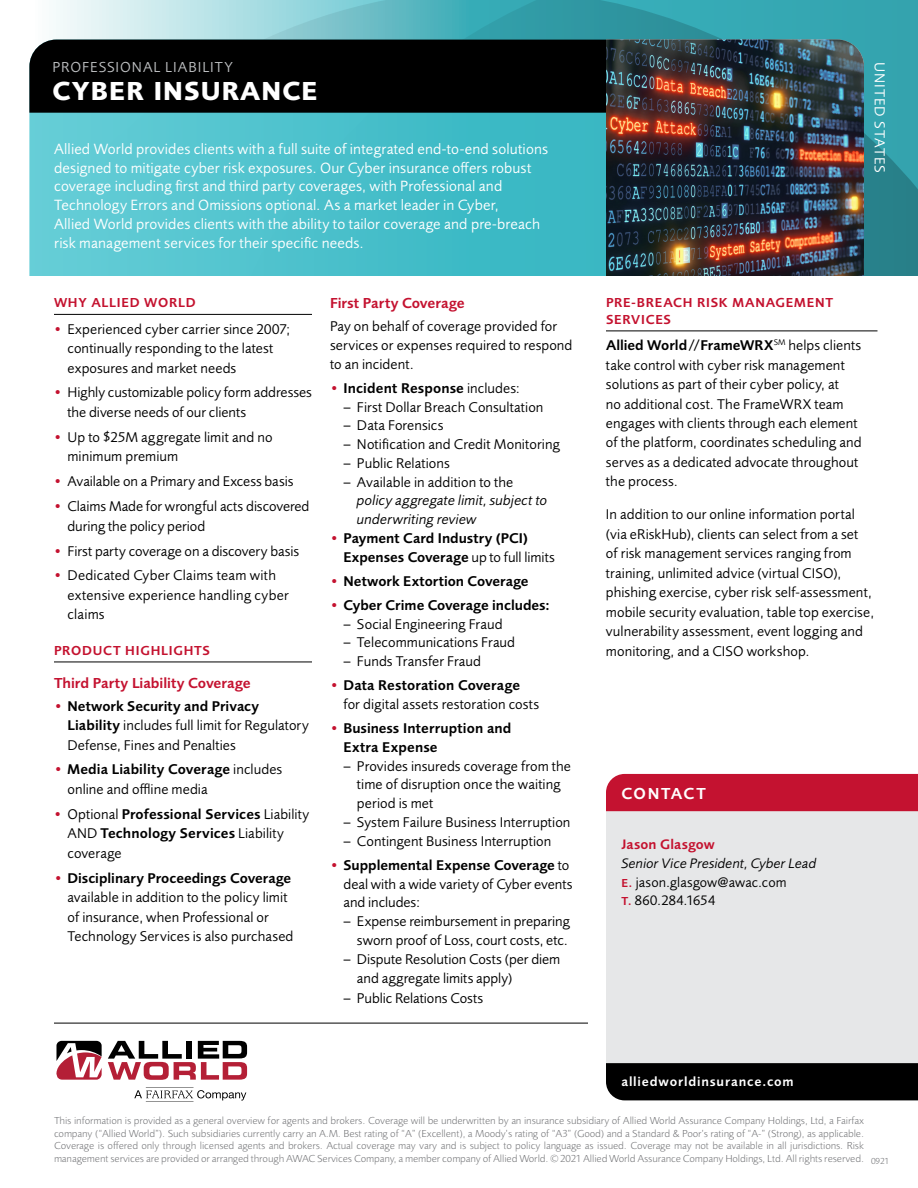
<style>
.page{position:relative;width:918px;height:1188px;background:#fff}
.page>*{position:absolute;margin:0;border:0;box-sizing:border-box;transform-origin:0 0}
.t1{font:700 27px "Foundry Sans";letter-spacing:.04em;color:#fff}
.t2{font:600 16.5px "Foundry Sans";letter-spacing:.09em;color:#fff}
.t3{font:15.3px/18.8px "Foundry Sans";letter-spacing:.01em;color:#fff}
.t4{font:600 15px "Foundry Sans";color:#c41230}
.t5{font:15px "Foundry Sans";letter-spacing:.06em;color:#bcbec0}
.t6{font:15px "Foundry Sans";letter-spacing:.06em;color:#fff}
.t7{font:14.7px/19.5px "Foundry Sans";letter-spacing:.005em;color:#000}
.t8{font:600 14.7px/19.5px "Foundry Sans";letter-spacing:.005em;color:#000}
.t9{font:italic 14.7px/18.8px "Foundry Sans";letter-spacing:.005em;color:#000}
.t10{font:14.25px/18.8px "Foundry Sans";letter-spacing:.01em;color:#000}
.t11{font:600 14.25px "Foundry Sans";letter-spacing:.01em;color:#c4122f}
.t12{font:600 13.5px/16.5px "Foundry Sans";letter-spacing:.055em;color:#c4122f}
.t13{font:600 13.5px "Foundry Sans";letter-spacing:.06em;color:#fff}
.t14{font:300 10.5px/12.8px "Foundry Sans";color:#6d6e71}
.s1{color:#c41230}
.s2{font-weight:600;color:#c41230}
.s3{font-weight:600}
.s4{font-weight:400;color:#c41230}
.s5{font-weight:400}
.s6{font-style:italic}
.s7{font-weight:600;font-size:12px;color:#c41230}
</style>
<div class="page">
<svg style="left:190px;top:0;width:728px;height:276px;background:#46a6b0"></svg>
<svg style="left:29px;top:113px;width:577px;height:163px;background:#4cc1cc"></svg>
<img style="left:606px;top:39px;width:258px;height:237px">
<div style="left:29px;top:40px;width:577px;height:73px;background:#000"></div>
<hr style="left:606px;top:331px;width:272px;height:1px;background:#000">
<hr style="left:54px;top:314px;width:258px;height:1px;background:#000">
<hr style="left:54px;top:662px;width:258px;height:1px;background:#000">
<div style="left:606px;top:809px;width:312px;height:264px;background:#e6e7e8"></div>
<div style="left:606px;top:774px;width:312px;height:37px;background:#c41230"></div>
<div style="left:606px;top:1063px;width:312px;height:37px;background:#000"></div>
<hr style="left:54px;top:1023px;width:534px;height:1px;background:#000">
<svg style="left:108px;top:1041px;width:139px;height:39px"></svg>
<svg style="left:55px;top:1039px;width:48px;height:42px"></svg>
<svg style="left:56px;top:1041px;width:46px;height:39px"></svg>
<svg style="left:134px;top:1087px;width:112px;height:15px"></svg>
<p class="t5" style="left:53px;top:59px;width:182px">PROFESSIONAL LIABILITY</p>
<p class="t6" style="left:888px;top:62px;width:112px;rotate:90deg">UNITED STATES</p>
<h1 class="t1" style="left:53px;top:75px;width:267px">CYBER INSURANCE</h1>
<p class="t3" style="left:54px;top:140px;width:495px">Allied World provides clients with a full suite of integrated end-to-end solutions designed to mitigate cyber risk exposures. Our Cyber insurance offers robust coverage including first and third party coverages, with Professional and Technology Errors and Omissions optional. As a market leader in Cyber,<br>Allied World provides clients with the ability to tailor coverage and pre-breach risk management services for their specific needs.</p>
<p class="t12" style="left:54px;top:295px;width:143px">WHY ALLIED WORLD</p>
<p class="t7" style="left:67px;top:319px;width:224px;text-indent:-13px"><span class="s1">•</span> Experienced cyber carrier since 2007; continually responding to the latest exposures and market needs</p>
<p class="t7" style="left:67px;top:383px;width:246px;text-indent:-13px"><span class="s1">•</span> Highly customizable policy form addresses the diverse needs of our clients</p>
<p class="t7" style="left:67px;top:427px;width:207px;text-indent:-13px"><span class="s1">•</span> Up to $25M aggregate limit and no minimum premium</p>
<p class="t7" style="left:54px;top:472px;width:241px"><span class="s1">•</span> Available on a Primary and Excess basis</p>
<p class="t7" style="left:67px;top:497px;width:244px;text-indent:-13px"><span class="s1">•</span> Claims Made for wrongful acts discovered during the policy period</p>
<p class="t7" style="left:54px;top:541px;width:247px"><span class="s1">•</span> First party coverage on a discovery basis</p>
<p class="t7" style="left:67px;top:566px;width:223px;text-indent:-13px"><span class="s1">•</span> Dedicated Cyber Claims team with extensive experience handling cyber claims</p>
<p class="t12" style="left:54px;top:642px;width:158px">PRODUCT HIGHLIGHTS</p>
<p class="t4" style="left:54px;top:674px;width:198px">Third Party Liability Coverage</p>
<p class="t7" style="left:67px;top:696px;width:243px;text-indent:-13px"><span class="s2">•</span> <span class="s3">Network Security and Privacy<br>Liability</span> includes full limit for Regulatory<br>Defense, Fines and Penalties</p>
<p class="t7" style="left:67px;top:760px;width:216px;text-indent:-13px"><span class="s2">•</span> <span class="s3">Media Liability Coverage</span> includes online and offline media</p>
<p class="t8" style="left:67px;top:804px;width:243px;text-indent:-13px"><span class="s4">•</span> <span class="s5">Optional</span> Professional Services <span class="s5">Liability<br>AND</span> Technology Services <span class="s5">Liability coverage</span></p>
<p class="t7" style="left:67px;top:868px;width:228px;text-indent:-13px"><span class="s2">•</span> <span class="s3">Disciplinary Proceedings Coverage </span>available in addition to the policy limit of insurance, when Professional or Technology Services is also purchased</p>
<p class="t4" style="left:330px;top:295px;width:136px">First Party Coverage</p>
<p class="t7" style="left:330px;top:317px;width:244px;line-height:18.8px">Pay on behalf of coverage provided for services or expenses required to respond to an incident.</p>
<p class="t7" style="left:343px;top:379px;width:218px;line-height:18.8px;text-indent:-13px"><span class="s2">•</span> <span class="s3">Incident Response</span> includes:<br>− First Dollar Breach Consultation<br>− Data Forensics<br>− Notification and Credit Monitoring − Public Relations<br>− Available in addition to the</p>
<p class="t9" style="left:357px;top:491px;width:192px">policy aggregate limit, subject to underwriting review</p>
<p class="t8" style="left:343px;top:529px;width:213px;line-height:18.8px;text-indent:-13px"><span class="s1">•</span> Payment Card Industry (PCI)<br>Expenses Coverage <span class="s5">up to full limits</span></p>
<p class="t8" style="left:330px;top:571px;width:200px"><span class="s1">•</span> Network Extortion Coverage</p>
<p class="t7" style="left:343px;top:596px;width:208px;line-height:18.8px;text-indent:-13px"><span class="s2">•</span> <span class="s3">Cyber Crime Coverage includes: </span>− Social Engineering Fraud<br>− Telecommunications Fraud<br>− Funds Transfer Fraud</p>
<p class="t7" style="left:343px;top:676px;width:197px;line-height:18.8px;text-indent:-13px"><span class="s2">•</span> <span class="s3">Data Restoration Coverage </span>for digital assets restoration costs</p>
<p class="t8" style="left:343px;top:719px;width:169px;line-height:18.8px;text-indent:-13px"><span class="s1">•</span> Business Interruption and<br>Extra Expense</p>
<p class="t7" style="left:343px;top:756px;width:229px">− Provides insureds coverage from the</p>
<p class="t7" style="left:357px;top:775px;width:205px">time of disruption once the waiting</p>
<p class="t7" style="left:357px;top:794px;width:78px">period is met</p>
<p class="t7" style="left:343px;top:813px;width:229px">− System Failure Business Interruption</p>
<p class="t7" style="left:343px;top:831px;width:209px">− Contingent Business Interruption</p>
<p class="t8" style="left:330px;top:855px;width:241px"><span class="s1">•</span> Supplemental Expense Coverage <span class="s5">to</span></p>
<p class="t7" style="left:343px;top:874px;width:231px">deal with a wide variety of Cyber events</p>
<p class="t7" style="left:343px;top:893px;width:78px">and includes:</p>
<p class="t7" style="left:343px;top:912px;width:228px">− Expense reimbursement in preparing</p>
<p class="t7" style="left:357px;top:930px;width:212px">sworn proof of Loss, court costs, etc.</p>
<p class="t7" style="left:343px;top:949px;width:218px">− Dispute Resolution Costs (per diem</p>
<p class="t7" style="left:357px;top:969px;width:157px">and aggregate limits apply)</p>
<p class="t7" style="left:343px;top:988px;width:141px">− Public Relations Costs</p>
<p class="t12" style="left:606px;top:295px;width:229px">PRE-BREACH RISK MANAGEMENT<br>SERVICES</p>
<p class="t7" style="left:606px;top:336px;width:257px"><span class="s3">Allied World//FrameWRX</span><sup>SM</sup> helps clients take control with cyber risk management solutions as part of their cyber policy, at<br>no additional cost. The FrameWRX team engages with clients through each element of the platform, coordinates scheduling and serves as a dedicated advocate throughout the process.</p>
<p class="t7" style="left:606px;top:505px;width:270px">In addition to our online information portal (via eRiskHub), clients can select from a set<br>of risk management services ranging from training, unlimited advice (virtual CISO), phishing exercise, cyber risk self-assessment, mobile security evaluation, table top exercise, vulnerability assessment, event logging and monitoring, and a CISO workshop.</p>
<p class="t2" style="left:621px;top:784px;width:86px">CONTACT</p>
<p class="t11" style="left:621px;top:836px;width:95px">Jason Glasgow</p>
<p class="t10" style="left:621px;top:854px;width:197px"><span class="s6">Senior Vice President, Cyber Lead<br></span><span class="s7">E.</span> jason.glasgow@awac.com<br><span class="s7">T.</span> 860.284.1654</p>
<p class="t13" style="left:621px;top:1074px;width:174px">alliedworldinsurance.com</p>
<p class="t14" style="left:54px;top:1114px;width:837px">This information is provided as a general overview for agents and brokers. Coverage will be underwritten by an insurance subsidiary of Allied World Assurance Company Holdings, Ltd, a Fairfax company (“Allied World”). Such subsidiaries currently carry an A.M. Best rating of “A” (Excellent), a Moody’s rating of “A3” (Good) and a Standard &amp; Poor’s rating of “A-” (Strong), as applicable.<br>Coverage is offered only through licensed agents and brokers. Actual coverage may vary and is subject to policy language as issued. Coverage may not be available in all jurisdictions. Risk management services are provided or arranged through AWAC Services Company, a member company of Allied World. © 2021 Allied World Assurance Company Holdings, Ltd. All rights reserved. <sub>0921</sub></p>
</div>
